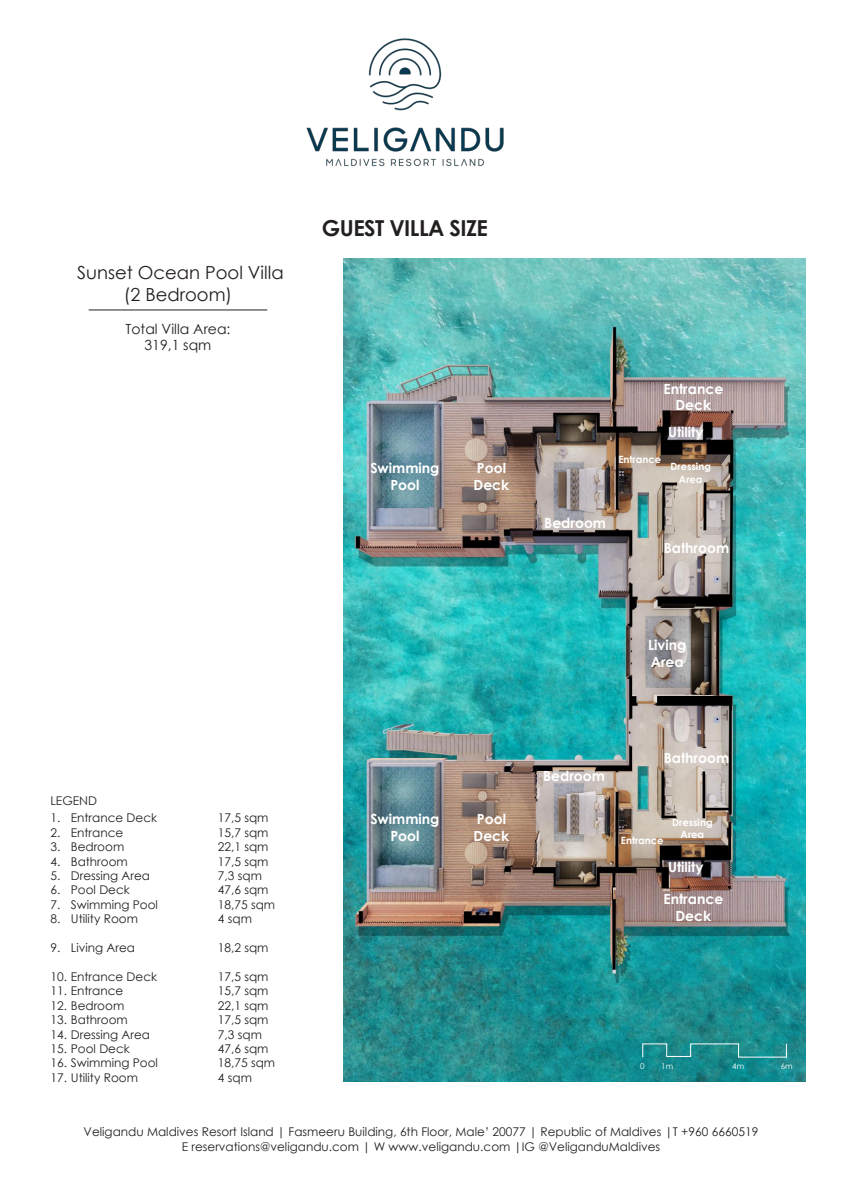
<style>
.page{position:relative;width:842px;height:1191px;background:#fff}
.page>*{position:absolute;margin:0;border:0;box-sizing:border-box;transform-origin:0 0}
.t1{font:700 22px "Century Gothic";letter-spacing:-.025em;color:#241f1f}
.t2{font:18px/21.6px "Century Gothic";color:#241f1f;text-align:center}
.t3{font:700 14px/16.8px "Century Gothic";color:#fff;text-align:center}
.t4{font:14px/16.8px "Century Gothic";color:#241f1f;text-align:center}
.t5{font:12px/14.4px "Century Gothic";color:#241f1f}
.t6{font:700 10px/12px "Century Gothic";color:#fff;text-align:center}
.t7{font:8px "Century Gothic";color:#fff}
</style>
<div class="page">
<img style="left:306px;top:38px;width:198px;height:129px">
<hr style="left:89px;top:309px;width:178px;height:1px;background:#241f1f">
<img style="left:343px;top:259px;width:463px;height:822px">
<svg style="left:642px;top:1043px;width:145px;height:15px;background:#309696"></svg>
<h2 class="t2" style="left:77px;top:261px;width:208px">Sunset Ocean Pool Villa (2 Bedroom)</h2>
<p class="t4" style="left:126px;top:320px;width:106px">Total Villa Area:<br>319,1 sqm</p>
<p class="t5" style="left:50px;top:793px;width:48px">LEGEND</p>
<p class="t5" style="left:71px;top:810px;width:89px">Entrance Deck<br>Entrance<br>Bedroom<br>Bathroom<br>Dressing Area<br>Pool Deck<br>Swimming Pool<br>Utility Room</p>
<p class="t5" style="left:71px;top:940px;width:66px">Living Area</p>
<p class="t5" style="left:50px;top:810px;width:11px;text-align:justify">1.<br>2.<br>3.<br>4.<br>5.<br>6.<br>7.<br>8.</p>
<p class="t5" style="left:50px;top:940px;width:11px">9.</p>
<p class="t5" style="left:50px;top:969px;width:108px">10. Entrance Deck</p>
<p class="t5" style="left:50px;top:983px;width:74px">11. Entrance</p>
<p class="t5" style="left:50px;top:997px;width:75px">12. Bedroom</p>
<p class="t5" style="left:50px;top:1012px;width:79px">13. Bathroom</p>
<p class="t5" style="left:50px;top:1026px;width:101px">14. Dressing Area</p>
<p class="t5" style="left:50px;top:1041px;width:81px">15. Pool Deck</p>
<p class="t5" style="left:50px;top:1055px;width:109px">16. Swimming Pool</p>
<p class="t5" style="left:50px;top:1069px;width:89px">17. Utility Room</p>
<p class="t5" style="left:218px;top:810px;width:59px">17,5 sqm<br>15,7 sqm<br>22,1 sqm<br>17,5 sqm<br>7,3 sqm<br>47,6 sqm<br>18,75 sqm<br>4 sqm</p>
<p class="t5" style="left:218px;top:940px;width:52px">18,2 sqm</p>
<p class="t5" style="left:218px;top:969px;width:59px">17,5 sqm<br>15,7 sqm<br>22,1 sqm<br>17,5 sqm<br>7,3 sqm<br>47,6 sqm<br>18,75 sqm<br>4 sqm</p>
<h1 class="t1" style="left:322px;top:214px;width:167px">GUEST VILLA SIZE</h1>
<p class="t3" style="left:370px;top:459px;width:71px">Swimming<br>Pool</p>
<p class="t3" style="left:473px;top:459px;width:37px;text-align:left">Pool<br>Deck</p>
<p class="t3" style="left:544px;top:513px;width:63px">Bedroom</p>
<p class="t3" style="left:663px;top:380px;width:61px">Entrance<br>Deck</p>
<p class="t6" style="left:618px;top:453px;width:44px">Entrance</p>
<p class="t3" style="left:668px;top:423px;width:37px">Utility</p>
<p class="t6" style="left:670px;top:460px;width:42px">Dressing<br>Area</p>
<p class="t3" style="left:664px;top:538px;width:67px">Bathroom</p>
<p class="t3" style="left:370px;top:810px;width:71px">Swimming<br>Pool</p>
<p class="t3" style="left:473px;top:810px;width:37px;text-align:left">Pool<br>Deck</p>
<p class="t3" style="left:648px;top:636px;width:40px;text-align:left">Living<br>Area</p>
<p class="t3" style="left:543px;top:767px;width:63px">Bedroom</p>
<p class="t3" style="left:664px;top:749px;width:67px">Bathroom</p>
<p class="t6" style="left:621px;top:833px;width:44px">Entrance</p>
<p class="t6" style="left:672px;top:815px;width:42px">Dressing<br>Area</p>
<p class="t3" style="left:668px;top:858px;width:37px">Utility</p>
<p class="t3" style="left:663px;top:890px;width:61px">Entrance<br>Deck</p>
<p class="t7" style="left:640px;top:1060px;width:6px">0</p>
<p class="t7" style="left:661px;top:1060px;width:13px">1m</p>
<p class="t7" style="left:732px;top:1060px;width:13px">4m</p>
<p class="t7" style="left:781px;top:1060px;width:13px">6m</p>
<p class="t5" style="left:84px;top:1124px;width:676px;text-align:center">Veligandu Maldives Resort Island | Fasmeeru Building, 6th Floor, Male’ 20077 | Republic of Maldives |T +960 6660519<br>E reservations@veligandu.com | W www.veligandu.com |IG @VeliganduMaldives</p>
</div>
